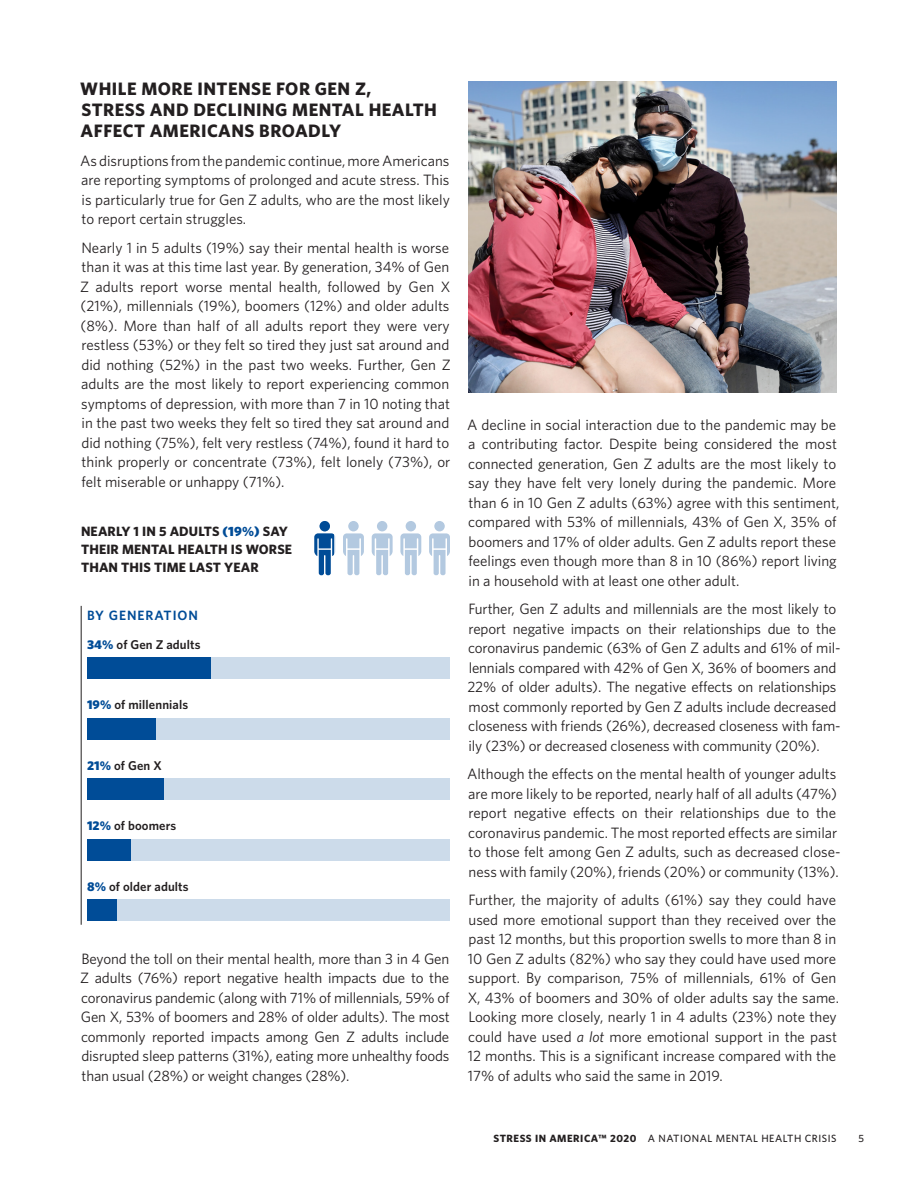
<style>
.page{position:relative;width:918px;height:1188px;background:#fff}
.page>*{position:absolute;margin:0;border:0;box-sizing:border-box;transform-origin:0 0}
.t1{font:700 18px/21px "Whitney";letter-spacing:.025em;color:#231f20}
.TX{font:15px/19.5px "Whitney";color:#231f20}
.INFOGRAPHIC_H1{font:700 13.5px/18px "Whitney";letter-spacing:.01em;color:#231f20}
.t2{font:600 13.5px "Whitney";letter-spacing:.07em;color:#004c97}
.Infographic_text{font:600 12.75px "Whitney";letter-spacing:.01em;color:#231f20}
.t3{font:500 10.5px "Whitney";letter-spacing:.05em;color:#231f20}
.s1{font-weight:900;color:#004c97}
.s2{font-style:italic}
.s3{font-weight:700}
</style>
<div class="page">
<hr style="left:81px;top:606px;width:1px;height:319px;background:#231f20">
<div style="left:87px;top:657px;width:363px;height:22px;background:#ccdbea"></div>
<div style="left:87px;top:657px;width:123px;height:22px;background:#004c97"></div>
<div style="left:87px;top:839px;width:363px;height:21px;background:#ccdbea"></div>
<div style="left:87px;top:839px;width:44px;height:21px;background:#004c97"></div>
<div style="left:87px;top:899px;width:363px;height:22px;background:#ccdbea"></div>
<div style="left:87px;top:899px;width:29px;height:22px;background:#004c97"></div>
<div style="left:87px;top:718px;width:363px;height:21px;background:#ccdbea"></div>
<div style="left:87px;top:718px;width:69px;height:21px;background:#004c97"></div>
<div style="left:87px;top:778px;width:363px;height:22px;background:#ccdbea"></div>
<div style="left:87px;top:778px;width:76px;height:22px;background:#004c97"></div>
<img style="left:468px;top:81px;width:369px;height:312px">
<svg style="left:429px;top:533px;width:21px;height:42px"></svg>
<div style="left:434px;top:521px;width:11px;height:10px;background:#b3c9e0;border-radius:50%"></div>
<svg style="left:314px;top:533px;width:21px;height:42px"></svg>
<div style="left:320px;top:521px;width:10px;height:10px;background:#004c97;border-radius:5px"></div>
<svg style="left:343px;top:533px;width:21px;height:42px"></svg>
<div style="left:348px;top:521px;width:11px;height:10px;background:#b3c9e0;border-radius:50%"></div>
<svg style="left:372px;top:533px;width:21px;height:42px"></svg>
<div style="left:377px;top:521px;width:10px;height:10px;background:#b3c9e0;border-radius:50%"></div>
<svg style="left:400px;top:533px;width:21px;height:42px"></svg>
<div style="left:406px;top:521px;width:10px;height:10px;background:#b3c9e0;border-radius:50%"></div>
<h2 class="t1" style="left:80px;top:78px;width:358px">WHILE MORE INTENSE FOR GEN Z,<br>STRESS AND DECLINING MENTAL HEALTH<br>AFFECT AMERICANS BROADLY</h2>
<p class="TX" style="left:80px;top:151px;width:371px;text-align:justify">As disruptions from the pandemic continue, more Americans are reporting symptoms of prolonged and acute stress. This is particularly true for Gen Z adults, who are the most likely to report certain struggles.</p>
<p class="TX" style="left:80px;top:238px;width:372px;text-align:justify">Nearly 1 in 5 adults (19%) say their mental health is worse than it was at this time last year. By generation, 34% of Gen Z adults report worse mental health, followed by Gen X (21%), millennials (19%), boomers (12%) and older adults (8%). More than half of all adults report they were very restless (53%) or they felt so tired they just sat around and did nothing (52%) in the past two weeks. Further, Gen Z adults are the most likely to report experiencing common symptoms of depression, with more than 7 in 10 noting that in the past two weeks they felt so tired they sat around and did nothing (75%), felt very restless (74%), found it hard to think properly or concentrate (73%), felt lonely (73%), or felt miserable or unhappy (71%).</p>
<p class="INFOGRAPHIC_H1" style="left:81px;top:521px;width:213px">NEARLY 1 IN 5 ADULTS <span class="s1">(19%)</span> SAY<br>THEIR MENTAL HEALTH IS WORSE<br>THAN THIS TIME LAST YEAR</p>
<p class="t2" style="left:87px;top:606px;width:112px">BY GENERATION</p>
<p class="Infographic_text" style="left:87px;top:636px;width:115px"><span class="s1">34%</span> of Gen Z adults</p>
<p class="Infographic_text" style="left:87px;top:696px;width:103px"><span class="s1">19%</span> of millennials</p>
<p class="Infographic_text" style="left:87px;top:757px;width:76px"><span class="s1">21%</span> of Gen X</p>
<p class="Infographic_text" style="left:87px;top:817px;width:91px"><span class="s1">12%</span> of boomers</p>
<p class="Infographic_text" style="left:87px;top:878px;width:103px"><span class="s1">8%</span> of older adults</p>
<p class="TX" style="left:80px;top:949px;width:371px;text-align:justify">Beyond the toll on their mental health, more than 3 in 4 Gen Z adults (76%) report negative health impacts due to the coronavirus pandemic (along with 71% of millennials, 59% of Gen X, 53% of boomers and 28% of older adults). The most commonly reported impacts among Gen Z adults include disrupted sleep patterns (31%), eating more unhealthy foods than usual (28%) or weight changes (28%).</p>
<p class="TX" style="left:467px;top:415px;width:374px">A decline in social interaction due to the pandemic may be a contributing factor. Despite being considered the most connected generation, Gen Z adults are the most likely to say they have felt very lonely during the pandemic. More than 6 in 10 Gen Z adults (63%) agree with this sentiment, compared with 53% of millennials, 43% of Gen X, 35% of boomers and 17% of older adults. Gen Z adults report these feelings even though more than 8 in 10 (86%) report living in a household with at least one other adult.</p>
<p class="TX" style="left:468px;top:599px;width:375px">Further, Gen Z adults and millennials are the most likely to report negative impacts on their relationships due to the coronavirus pandemic (63% of Gen Z adults and 61% of mil&shy;lennials compared with 42% of Gen X, 36% of boomers and 22% of older adults). The negative effects on relationships most commonly reported by Gen Z adults include decreased closeness with friends (26%), decreased closeness with fam&shy;ily (23%) or decreased closeness with community (20%).</p>
<p class="TX" style="left:467px;top:764px;width:375px">Although the effects on the mental health of younger adults are more likely to be reported, nearly half of all adults (47%) report negative effects on their relationships due to the coronavirus pandemic. The most reported effects are similar to those felt among Gen Z adults, such as decreased close&shy;ness with family (20%), friends (20%) or community (13%).</p>
<p class="TX" style="left:468px;top:890px;width:373px">Further, the majority of adults (61%) say they could have used more emotional support than they received over the past 12 months, but this proportion swells to more than 8 in 10 Gen Z adults (82%) who say they could have used more support. By comparison, 75% of millennials, 61% of Gen X, 43% of boomers and 30% of older adults say the same.<br>Looking more closely, nearly 1 in 4 adults (23%) note they could have used <span class="s2">a lot</span> more emotional support in the past 12 months. This is a significant increase compared with the 17% of adults who said the same in 2019.</p>
<p class="t3" style="left:493px;top:1132px;width:345px"><span class="s3">STRESS IN AMERICA™ 2020</span> A NATIONAL MENTAL HEALTH CRISIS</p>
<p class="t3" style="left:858px;top:1132px;width:7px">5</p>
</div>
